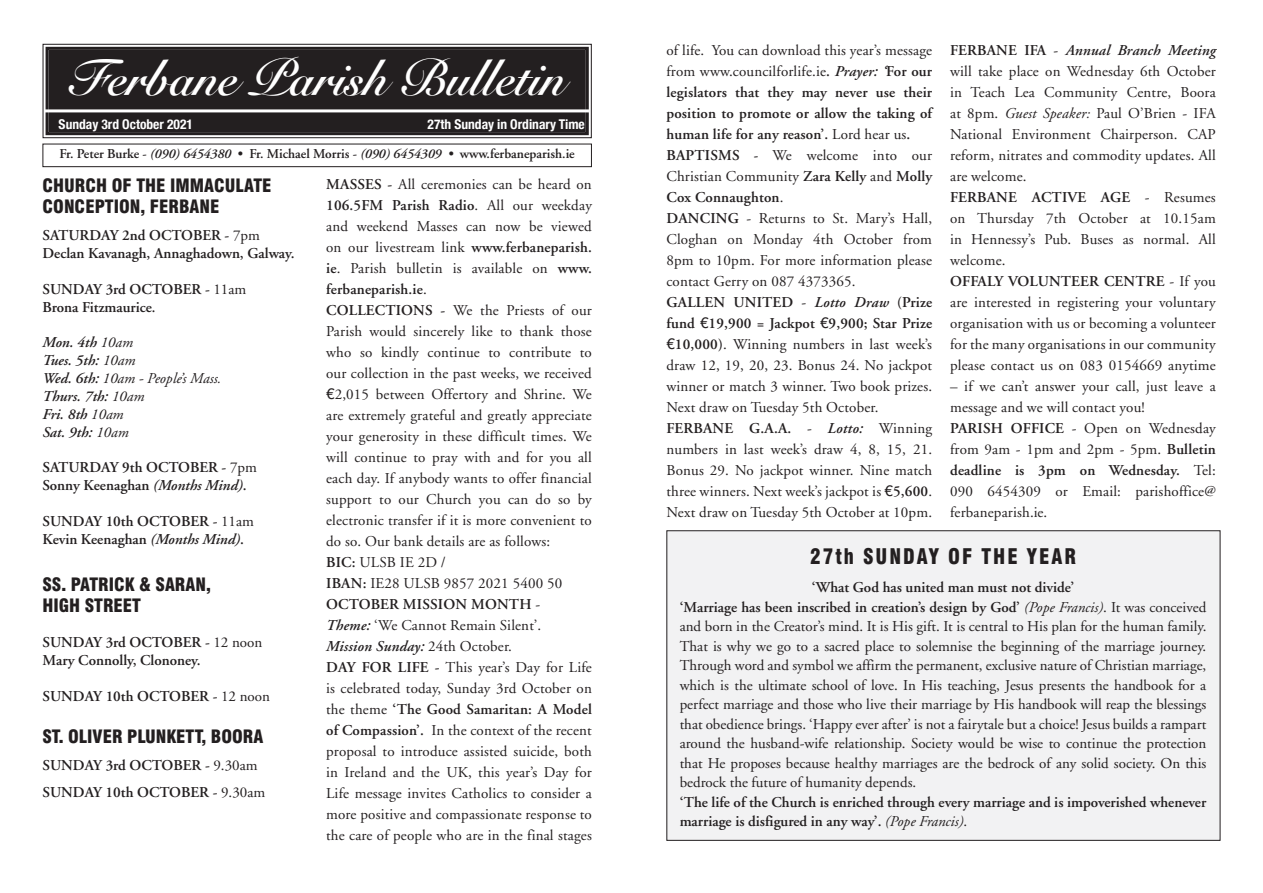
<style>
.page{position:relative;width:1263px;height:893px;background:#fff}
.page>*{position:absolute;margin:0;border:0;box-sizing:border-box;transform-origin:0 0}
.t1{font:51px "Snell Roundhand Bold Script";color:#fff;scale:.95 1}
.t2{font:900 condensed 21px "Swiss 721 BT";letter-spacing:.1em;color:#231f20;scale:.95 1}
.t3{font:900 condensed 18px/21px "Swiss 721 BT";color:#231f20}
.t4{font:15px/21px "Adobe Garamond";letter-spacing:.01em;color:#231f20}
.t5{font:600 15px/18px "Adobe Garamond";color:#231f20}
.t6{font:italic 600 15px/18px "Adobe Garamond";color:#231f20}
.t7{font:600 13.5px "Adobe Garamond";color:#231f20}
.t8{font:700 condensed 13.5px "Helvetica Neue";color:#fff}
.s1{font-style:italic}
.s2{font-weight:400}
.s3{font-size:14.25px}
.s4{font-weight:600}
.s5{font-family:"Helvetica Neue"}
.s6{font-weight:600;font-style:italic}
.s7{font-weight:400;font-style:italic}
</style>
<div class="page">
<svg style="left:42px;top:43px;width:550px;height:96px;background:#343031"></svg>
<div style="left:46px;top:47px;width:543px;height:88px;border:3px solid #231f20"></div>
<hr style="left:45px;top:109px;width:544px;height:3px;background:#fff">
<div style="left:43px;top:144px;width:549px;height:23px;border:1px solid #231f20"></div>
<div style="left:667px;top:531px;width:553px;height:309px;background:#f2f2f3"></div>
<h1 class="t1" style="left:70px;top:48px;width:523px">Ferbane Parish Bulletin</h1>
<p class="t8" style="left:59px;top:113px;width:136px">Sunday 3rd October 2021</p>
<p class="t8" style="left:428px;top:113px;width:159px">27th Sunday in Ordinary Time</p>
<p class="t7" style="left:59px;top:147px;width:517px">Fr. Peter Burke - <span class="s1">(090) 6454380</span> • Fr. Michael Morris - <span class="s1">(090) 6454309 •</span> www.ferbaneparish.ie</p>
<p class="t3" style="left:43px;top:174px;width:231px">CHURCH OF THE IMMACULATE<br>CONCEPTION, FERBANE</p>
<p class="t5" style="left:43px;top:226px;width:253px">SATURDAY 2nd OCTOBER - <span class="s2">7pm<br></span>Declan Kavanagh, Annaghadown, Galway.</p>
<p class="t5" style="left:43px;top:280px;width:205px">SUNDAY 3rd OCTOBER - <span class="s2">11am<br></span>Brona Fitzmaurice<span class="s3">.</span></p>
<p class="t6" style="left:43px;top:333px;width:180px">Mon. 4th <span class="s2">10am<br></span>Tues. 5th: <span class="s2">10am<br></span>Wed. 6th: <span class="s2">10am - People’s Mass.<br></span>Thurs. 7th: <span class="s2">10am<br></span>Fri. 8th <span class="s2">10am<br></span>Sat. 9th: <span class="s2">10am</span></p>
<p class="t5" style="left:43px;top:458px;width:216px">SATURDAY 9th OCTOBER - <span class="s2">7pm<br></span>Sonny Keenaghan <span class="s1">(Months Mind)</span>.</p>
<p class="t5" style="left:43px;top:512px;width:213px">SUNDAY 10th OCTOBER - <span class="s2">11am<br></span>Kevin Keenaghan <span class="s1">(Months Mind)</span>.</p>
<p class="t3" style="left:43px;top:573px;width:170px;line-height:21.6px">SS. PATRICK &amp; SARAN,<br>HIGH STREET</p>
<p class="t5" style="left:43px;top:634px;width:221px">SUNDAY 3rd OCTOBER - <span class="s2">12 noon<br></span>Mary Connolly, Clononey.</p>
<p class="t5" style="left:43px;top:688px;width:229px">SUNDAY 10th OCTOBER - <span class="s2">12 noon</span></p>
<p class="t3" style="left:43px;top:726px;width:222px">ST. OLIVER PLUNKETT, BOORA</p>
<p class="t5" style="left:43px;top:752px;width:224px;line-height:27px">SUNDAY 3rd OCTOBER - <span class="s2">9.30am<br></span>SUNDAY 10th OCTOBER - <span class="s2">9.30am</span></p>
<p class="t4" style="left:326px;top:174px;width:267px"><span class="s4">MASSES -</span> All ceremonies can be heard on <span class="s4">106.5FM Parish Radio</span>. All our weekday and weekend Masses can now be viewed on our livestream link <span class="s4">www.ferbaneparish. ie</span>. Parish bulletin is available on <span class="s4">www. ferbaneparish.ie</span>.<br><span class="s4">COLLECTIONS -</span> We the Priests of our Parish would sincerely like to thank those who so kindly continue to contribute to our collection in the past weeks, we received <span class="s5">€</span>2,015 between Offertory and Shrine. We are extremely grateful and greatly appreciate your generosity in these difficult times. We will continue to pray with and for you all each day. If anybody wants to offer financial support to our Church you can do so by electronic transfer if it is more convenient to do so. Our bank details are as follows:<br><span class="s4">BIC:</span> ULSB IE 2D /<br><span class="s4">IBAN:</span> IE28 ULSB 9857 2021 5400 50<br><span class="s4">OCTOBER MISSION MONTH</span> -<br><span class="s6">Theme:</span> ‘We Cannot Remain Silent’.<br><span class="s6">Mission Sunday:</span> 24th October.<br><span class="s4">DAY FOR LIFE -</span> This year’s Day for Life is celebrated today, Sunday 3rd October on the theme <span class="s4">‘The Good Samaritan: A Model of Compassion’.</span> In the context of the recent proposal to introduce assisted suicide, both in Ireland and the UK, this year’s Day for Life message invites Catholics to consider a more positive and compassionate response to the care of people who are in the final stages</p>
<p class="t4" style="left:666px;top:40px;width:267px">of life. You can download this year’s message from www.councilforlife.ie<span class="s4">.</span> <span class="s6">Prayer: ‘</span><span class="s4">For our legislators that they may never use their position to promote or allow the taking of human life for any reason’.</span> Lord hear us<span class="s4">.<br>BAPTISMS -</span> We welcome into our Christian Community <span class="s4">Zara Kelly</span> and <span class="s4">Molly Cox Connaughton</span>.<br><span class="s4">DANCING</span> - Returns to St. Mary’s Hall, Cloghan on Monday 4th October from 8pm to 10pm. For more information please contact Gerry on 087 4373365.<br><span class="s4">GALLEN UNITED</span> - <span class="s6">Lotto Draw</span> <span class="s4">(Prize fund</span> <span class="s5">€</span><span class="s4">19,900 = Jackpot</span> <span class="s5">€</span><span class="s4">9,900; Star Prize </span><span class="s5">€</span><span class="s4">10,000)</span>. Winning numbers in last week’s draw 12, 19, 20, 23. Bonus 24. No jackpot winner or match 3 winner. Two book prizes.<br>Next draw on Tuesday 5th October.<br><span class="s4">FERBANE G.A.A.</span> - <span class="s6">Lotto:</span> Winning numbers in last week’s draw 4, 8, 15, 21.<br>Bonus 29. No jackpot winner. Nine match three winners. Next week’s jackpot is <span class="s5">€</span><span class="s4">5,600</span>.<br>Next draw on Tuesday 5th October at 10pm.</p>
<p class="t4" style="left:950px;top:40px;width:267px"><span class="s4">FERBANE IFA</span> - <span class="s6">Annual Branch Meeting </span>will take place on Wednesday 6th October in Teach Lea Community Centre, Boora at 8pm. <span class="s1">Guest Speaker:</span> Paul O’Brien - IFA National Environment Chairperson. CAP reform, nitrates and commodity updates. All are welcome.<br><span class="s4">FERBANE ACTIVE AGE</span> - Resumes on Thursday 7th October at 10.15am in Hennessy’s Pub. Buses as normal. All welcome.<br><span class="s4">OFFALY VOLUNTEER CENTRE</span> - If you are interested in registering your voluntary organisation with us or becoming a volunteer for the many organisations in our community please contact us on 083 0154669 anytime</p>
<p class="t4" style="left:950px;top:376px;width:267px">– if we can’t answer your call, just leave a message and we will contact you!<br><span class="s4">PARISH OFFICE</span> - Open on Wednesday from 9am - 1pm and 2pm - 5pm. <span class="s4">Bulletin deadline is 3pm on Wednesday.</span> Tel:<br>090 6454309 or Email: parishoffice@ ferbaneparish.ie.</p>
<h2 class="t2" style="left:810px;top:544px;width:281px">27th SUNDAY OF THE YEAR</h2>
<p class="t4" style="left:680px;top:578px;width:528px;line-height:19.5px;text-indent:132px"><span class="s4">‘What God has united man must not divide’<br>‘Marriage has been inscribed in creation’s design by God’</span> <span class="s1">(Pope Francis)</span>. It was conceived and born in the Creator’s mind. It is His gift. It is central to His plan for the human family.<br>That is why we go to a sacred place to solemnise the beginning of the marriage journey.<br>Through word and symbol we affirm the permanent, exclusive nature of Christian marriage, which is the ultimate school of love. In His teaching, Jesus presents the handbook for a perfect marriage and those who live their marriage by His handbook will reap the blessings that obedience brings. ‘Happy ever after’ is not a fairytale but a choice! Jesus builds a rampart around the husband-wife relationship. Society would be wise to continue the protection that He proposes because healthy marriages are the bedrock of any solid society. On this bedrock the future of humanity depends.</p>
<p class="t5" style="left:680px;top:792px;width:528px;line-height:19.5px">‘The life of the Church is enriched through every marriage and is impoverished whenever marriage is disfigured in any way’. <span class="s7">(Pope Francis)</span><span class="s2">.</span></p>
</div>
